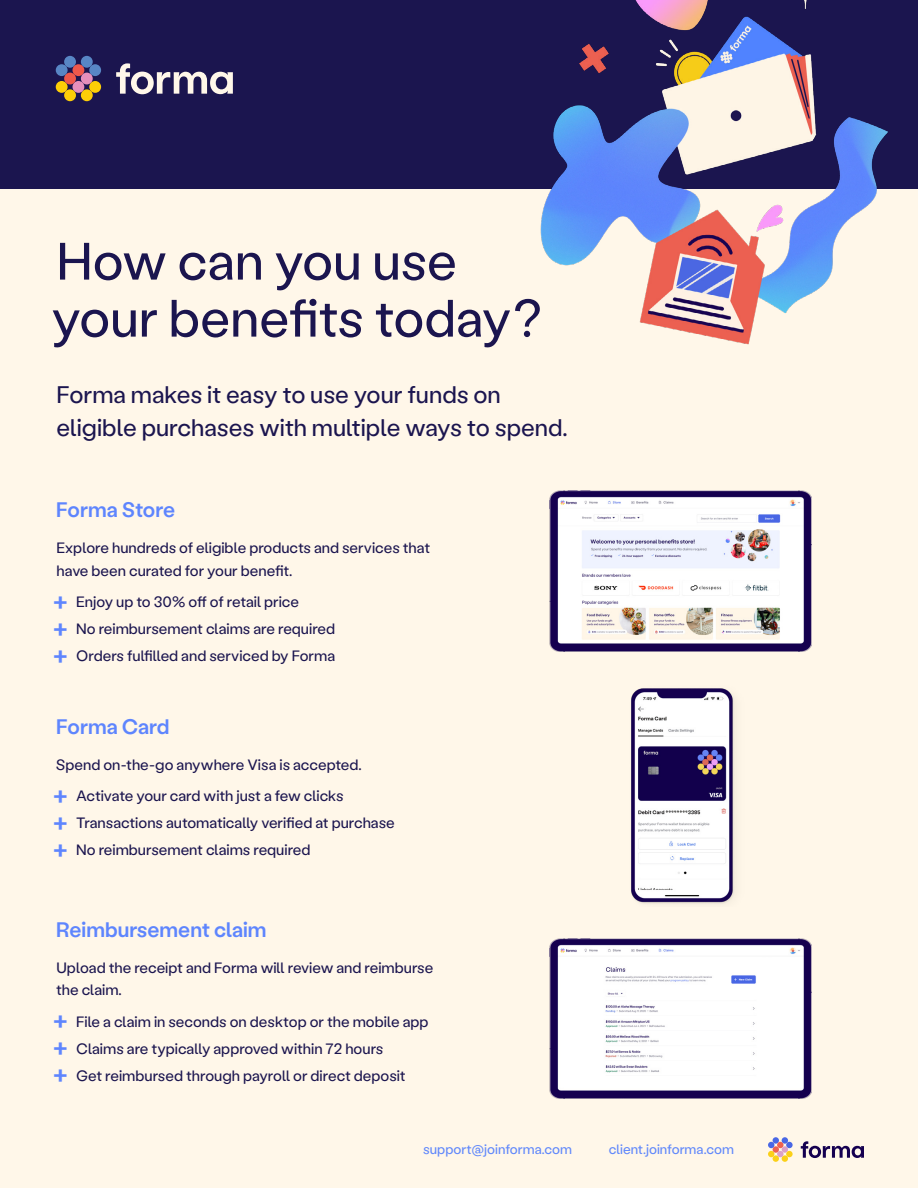
<style>
.page{position:relative;width:918px;height:1188px;background:#fff7e9}
.page>*{position:absolute;margin:0;border:0;box-sizing:border-box;transform-origin:0 0}
.t1{font:52.5px/57px "Labil Grotesk";color:#1b154f}
.t2{font:24px/33px "Labil Grotesk";color:#1b154f}
.t3{font:500 21px "Labil Grotesk";color:#5e85fe}
.t4{font:15px/27px "Labil Grotesk";color:#1b154f}
.t5{font:13.5px "Labil Grotesk";color:#6088fb}
.s1{font-weight:500;font-size:27px;color:#5e85fe}
</style>
<div class="page">
<div style="left:0;top:0;width:918px;height:189px;background:#1b154f"></div>
<svg style="left:116px;top:63px;width:117px;height:31px"></svg>
<div style="left:64px;top:56px;width:12px;height:12px;background:#5886c5;border-radius:50%"></div>
<div style="left:73px;top:64px;width:11px;height:12px;background:#ee584b;border-radius:50%"></div>
<div style="left:81px;top:56px;width:12px;height:12px;background:#5886c5;border-radius:50%"></div>
<div style="left:81px;top:89px;width:12px;height:12px;background:#fdce07;border-radius:50%"></div>
<div style="left:73px;top:81px;width:11px;height:12px;background:#e68fbc;border-radius:50%"></div>
<div style="left:64px;top:89px;width:12px;height:12px;background:#fdce07;border-radius:50%"></div>
<div style="left:89px;top:64px;width:12px;height:12px;background:#5886c5;border-radius:50%"></div>
<div style="left:81px;top:73px;width:12px;height:11px;background:#e68fbc;border-radius:50%"></div>
<div style="left:89px;top:81px;width:12px;height:12px;background:#fdce07;border-radius:50%"></div>
<div style="left:56px;top:81px;width:12px;height:12px;background:#fdce07;border-radius:50%"></div>
<div style="left:64px;top:73px;width:12px;height:11px;background:#ee584b;border-radius:50%"></div>
<div style="left:56px;top:64px;width:12px;height:12px;background:#5886c5;border-radius:50%"></div>
<svg style="left:801px;top:1141px;width:63px;height:17px"></svg>
<div style="left:773px;top:1137px;width:6px;height:7px;background:#4967e5;border-radius:50%"></div>
<div style="left:777px;top:1142px;width:7px;height:6px;background:#ee6151;border-radius:50%"></div>
<div style="left:782px;top:1137px;width:6px;height:7px;background:#4967e5;border-radius:50%"></div>
<div style="left:782px;top:1155px;width:6px;height:7px;background:#fbd018;border-radius:50%"></div>
<div style="left:777px;top:1151px;width:7px;height:6px;background:#dba0c8;border-radius:50%"></div>
<div style="left:773px;top:1155px;width:6px;height:7px;background:#fbd018;border-radius:50%"></div>
<div style="left:786px;top:1142px;width:7px;height:6px;background:#4967e5;border-radius:50%"></div>
<div style="left:782px;top:1146px;width:6px;height:7px;background:#dba0c8;border-radius:50%"></div>
<div style="left:786px;top:1151px;width:7px;height:6px;background:#fbd018;border-radius:50%"></div>
<div style="left:773px;top:1146px;width:6px;height:7px;background:#ee6151;border-radius:50%"></div>
<svg style="left:768px;top:1142px;width:6px;height:15px"></svg>
<img style="left:549px;top:490px;width:263px;height:161px">
<img style="left:549px;top:938px;width:263px;height:161px">
<img style="left:631px;top:688px;width:104px;height:216px">
<img style="left:540px;top:0;width:348px;height:345px">
<h1 class="t1" style="left:51px;top:230px;width:492px">How can you use your benefits today?</h1>
<h2 class="t2" style="left:57px;top:377px;width:513px">Forma makes it easy to use your funds on eligible purchases with multiple ways to spend.</h2>
<h3 class="t3" style="left:56px;top:495px;width:120px">Forma Store</h3>
<p class="t4" style="left:57px;top:536px;width:375px;line-height:22.5px">Explore hundreds of eligible products and services that have been curated for your benefit.</p>
<p class="t4" style="left:53px;top:588px;width:284px"><span class="s1">+</span> Enjoy up to 30% off of retail price<br><span class="s1">+</span> No reimbursement claims are required <span class="s1">+</span> Orders fulfilled and serviced by Forma</p>
<h3 class="t3" style="left:56px;top:712px;width:115px">Forma Card</h3>
<p class="t4" style="left:53px;top:748px;width:311px;line-height:31.5px">Spend on-the-go anywhere Visa is accepted. <span class="s1">+</span> Activate your card with just a few clicks</p>
<p class="t4" style="left:53px;top:809px;width:344px"><span class="s1">+</span> Transactions automatically verified at purchase <span class="s1">+</span> No reimbursement claims required</p>
<h3 class="t3" style="left:56px;top:915px;width:212px">Reimbursement claim</h3>
<p class="t4" style="left:56px;top:956px;width:379px;line-height:22.5px">Upload the receipt and Forma will review and reimburse the claim.</p>
<p class="t4" style="left:53px;top:1007px;width:377px"><span class="s1">+</span> File a claim in seconds on desktop or the mobile app <span class="s1">+</span> Claims are typically approved within 72 hours<br><span class="s1">+</span> Get reimbursed through payroll or direct deposit</p>
<p class="t5" style="left:423px;top:1140px;width:151px">support@joinforma.com</p>
<p class="t5" style="left:609px;top:1140px;width:127px">client.joinforma.com</p>
</div>
